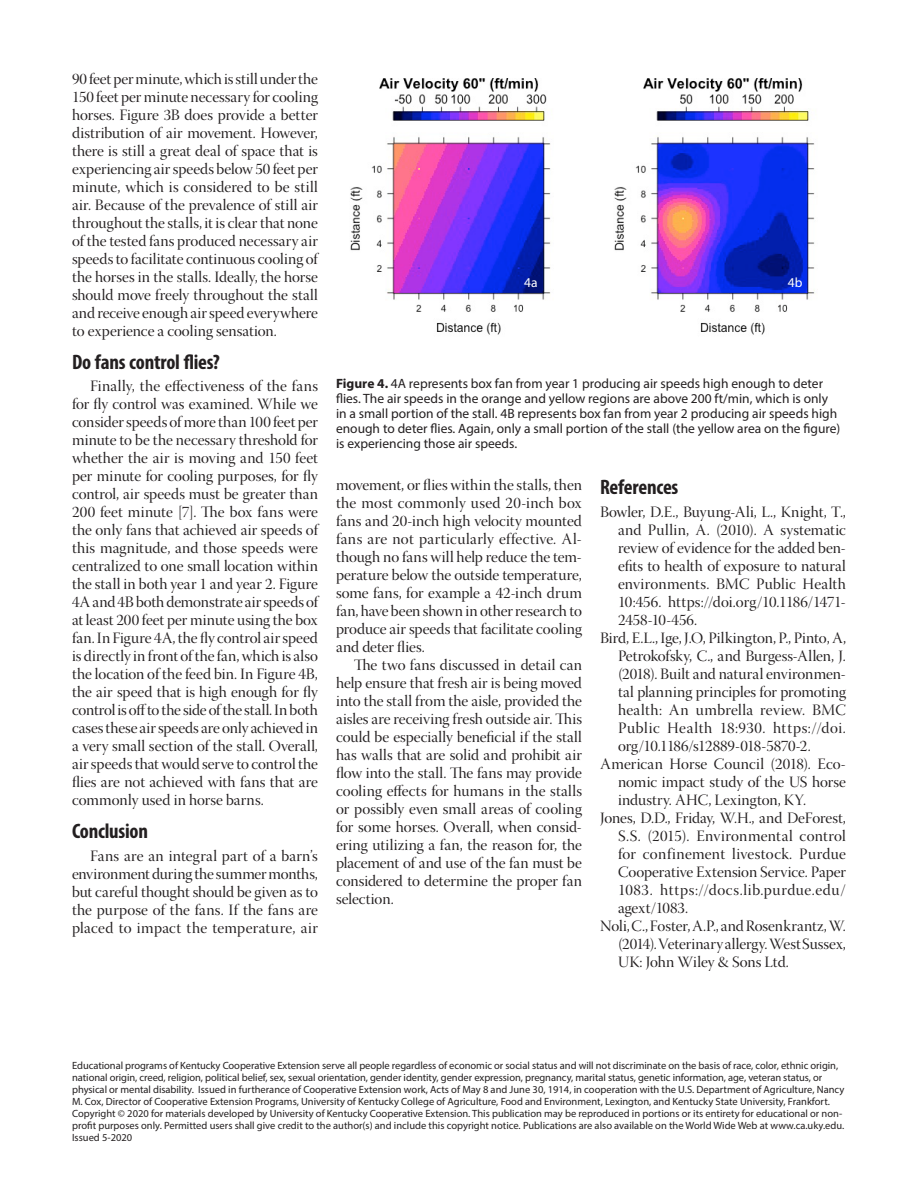
<style>
.page{position:relative;width:918px;height:1188px;background:#fff}
.page>*{position:absolute;margin:0;border:0;box-sizing:border-box;transform-origin:0 0}
._1{font:700 condensed 21px "Myriad Pro";letter-spacing:-.01em;color:#231f20}
.body{font:15.75px/18px "Warnock Pro Disp";letter-spacing:.005em;color:#231f20;text-align:justify}
.references{font:15.75px/18px "Warnock Pro Disp";letter-spacing:.005em;color:#231f20;text-align:justify}
.table__body{font:13.5px/15px "Myriad Pro";color:#231f20}
.table__body-2{font:13.5px "Myriad Pro";color:#fff}
.EEO{font:10.5px/12px "Myriad Pro";color:#231f20}
.s1{font-weight:700}
</style>
<div class="page">
<img style="left:614px;top:78px;width:201px;height:257px">
<img style="left:350px;top:78px;width:201px;height:257px">
<p class="body" style="left:72px;top:71px;width:248px">90 feet per minute, which is still under the 150 feet per minute necessary for cooling horses. Figure 3B does provide a better distribution of air movement. However, there is still a great deal of space that is experiencing air speeds below 50 feet per minute, which is considered to be still air. Because of the prevalence of still air throughout the stalls, it is clear that none of the tested fans produced necessary air speeds to facilitate continuous cooling of the horses in the stalls. Ideally, the horse should move freely throughout the stall and receive enough air speed everywhere to experience a cooling sensation.</p>
<p class="_1" style="left:72px;top:348px;width:149px">Do fans control flies?</p>
<p class="body" style="left:72px;top:379px;width:248px;text-indent:18px">Finally, the effectiveness of the fans for fly control was examined. While we consider speeds of more than 100 feet per minute to be the necessary threshold for whether the air is moving and 150 feet per minute for cooling purposes, for fly control, air speeds must be greater than 200 feet minute [7]. The box fans were the only fans that achieved air speeds of this magnitude, and those speeds were centralized to one small location within the stall in both year 1 and year 2. Figure 4A and 4B both demonstrate air speeds of at least 200 feet per minute using the box fan. In Figure 4A, the fly control air speed is directly in front of the fan, which is also the location of the feed bin. In Figure 4B, the air speed that is high enough for fly control is off to the side of the stall. In both cases these air speeds are only achieved in a very small section of the stall. Overall, air speeds that would serve to control the flies are not achieved with fans that are commonly used in horse barns.</p>
<p class="_1" style="left:72px;top:818px;width:78px">Conclusion</p>
<p class="body" style="left:72px;top:848px;width:248px;text-indent:18px">Fans are an integral part of a barn’s environment during the summer months, but careful thought should be given as to the purpose of the fans. If the fans are placed to impact the temperature, air</p>
<p class="table__body-2" style="left:524px;top:274px;width:15px">4a</p>
<p class="table__body-2" style="left:788px;top:274px;width:16px">4b</p>
<p class="table__body" style="left:336px;top:376px;width:506px"><span class="s1">Figure 4.</span> 4A represents box fan from year 1 producing air speeds high enough to deter flies. The air speeds in the orange and yellow regions are above 200 ft/min, which is only in a small portion of the stall. 4B represents box fan from year 2 producing air speeds high enough to deter flies. Again, only a small portion of the stall (the yellow area on the figure) is experiencing those air speeds.</p>
<p class="body" style="left:336px;top:478px;width:248px">movement, or flies within the stalls, then the most commonly used 20-inch box fans and 20-inch high velocity mounted fans are not particularly effective. Al&shy;though no fans will help reduce the tem&shy;perature below the outside temperature, some fans, for example a 42-inch drum fan, have been shown in other research to produce air speeds that facilitate cooling and deter flies.</p>
<p class="body" style="left:336px;top:658px;width:248px;text-indent:18px">The two fans discussed in detail can help ensure that fresh air is being moved into the stall from the aisle, provided the aisles are receiving fresh outside air. This could be especially beneficial if the stall has walls that are solid and prohibit air flow into the stall. The fans may provide cooling effects for humans in the stalls or possibly even small areas of cooling for some horses. Overall, when consid&shy;ering utilizing a fan, the reason for, the placement of and use of the fan must be considered to determine the proper fan selection.</p>
<p class="_1" style="left:600px;top:474px;width:80px">References</p>
<p class="references" style="left:618px;top:505px;width:230px;text-indent:-18px">Bowler, D.E., Buyung-Ali, L., Knight, T., and Pullin, A. (2010). A systematic review of evidence for the added ben&shy;efits to health of exposure to natural environments. BMC Public Health 10:456. https://doi.org/10.1186/1471- 2458-10-456.</p>
<p class="references" style="left:618px;top:631px;width:230px;text-indent:-18px">Bird, E.L., Ige, J.O, Pilkington, P., Pinto, A, Petrokofsky, C., and Burgess-Allen, J. (2018). Built and natural environmen&shy;tal planning principles for promoting health: An umbrella review. BMC Public Health 18:930. https://doi. org/10.1186/s12889-018-5870-2.</p>
<p class="references" style="left:618px;top:757px;width:230px;text-indent:-18px">American Horse Council (2018). Eco&shy;nomic impact study of the US horse industry. AHC, Lexington, KY.</p>
<p class="references" style="left:618px;top:811px;width:230px;text-indent:-18px">Jones, D.D., Friday, W.H., and DeForest, S.S. (2015). Environmental control for confinement livestock. Purdue Cooperative Extension Service. Paper 1083. https://docs.lib.purdue.edu/ agext/1083.</p>
<p class="references" style="left:618px;top:919px;width:229px;text-indent:-18px">Noli, C., Foster, A.P., and Rosenkrantz, W. (2014).Veterinary allergy. West Sussex, UK: John Wiley &amp; Sons Ltd.</p>
<p class="EEO" style="left:72px;top:1059px;width:774px">Educational programs of Kentucky Cooperative Extension serve all people regardless of economic or social status and will not discriminate on the basis of race, color, ethnic origin, national origin, creed, religion, political belief, sex, sexual orientation, gender identity, gender expression, pregnancy, marital status, genetic information, age, veteran status, or physical or mental disability. Issued in furtherance of Cooperative Extension work, Acts of May 8 and June 30, 1914, in cooperation with the U.S. Department of Agriculture, Nancy M. Cox, Director of Cooperative Extension Programs, University of Kentucky College of Agriculture, Food and Environment, Lexington, and Kentucky State University, Frankfort.<br>Copyright © 2020 for materials developed by University of Kentucky Cooperative Extension. This publication may be reproduced in portions or its entirety for educational or non&shy;profit purposes only. Permitted users shall give credit to the author(s) and include this copyright notice. Publications are also available on the World Wide Web at www.ca.uky.edu.</p>
<p class="EEO" style="left:72px;top:1131px;width:62px">Issued 5-2020</p>
</div>
